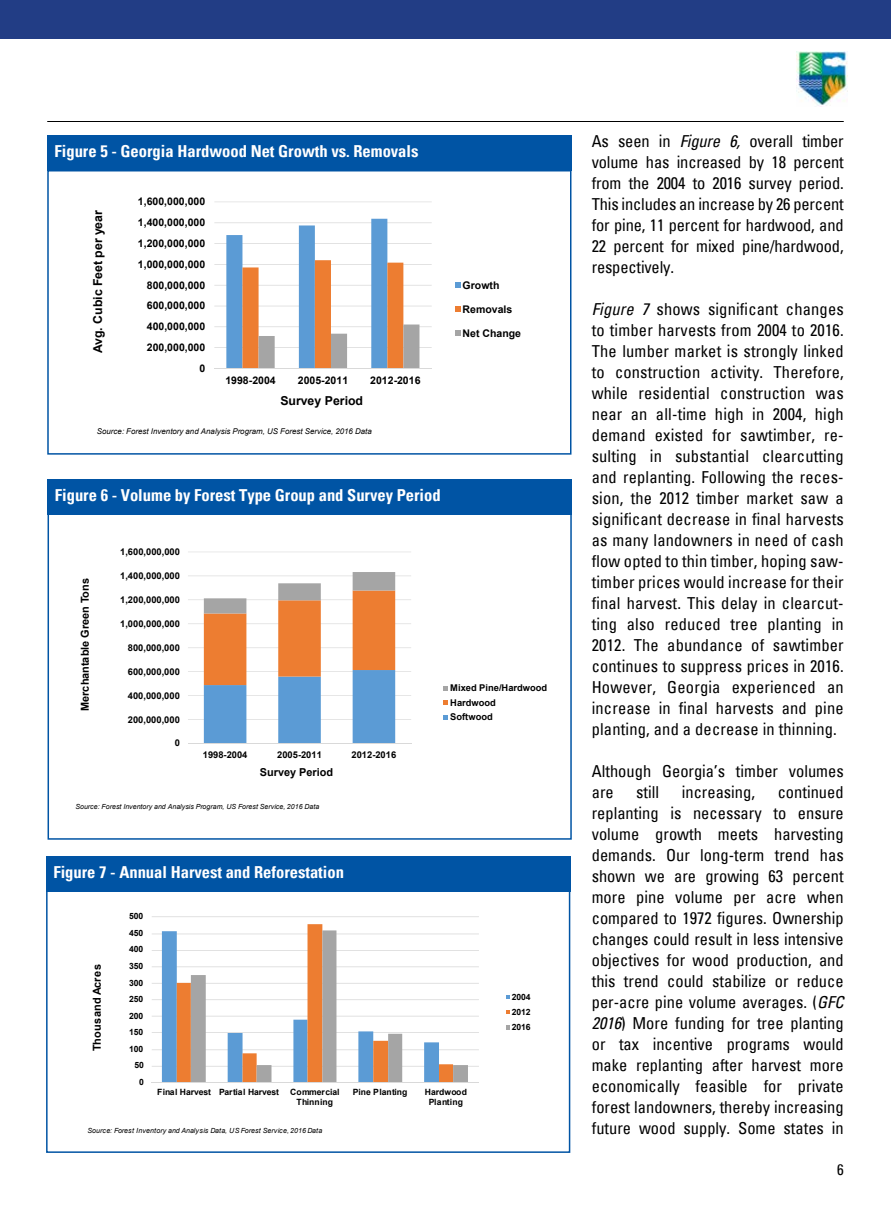
<style>
.page{position:relative;width:891px;height:1215px;background:#fff}
.page>*{position:absolute;margin:0;border:0;box-sizing:border-box;transform-origin:0 0}
.t1{font:condensed 16.5px/21px "Univers";color:#000;text-align:justify}
.t2{font:700 condensed 16.5px "Univers";color:#fff}
.t3{font:condensed 15px "Univers";color:#000}
.t4{font:700 12.3px "Arial";color:#000}
.t5{font:700 10.95px "Arial";color:#000}
.t6{font:700 10.95px "Arial";letter-spacing:.025em;color:#000}
.t7{font:700 10.5px "Arial";letter-spacing:.005em;color:#000}
.t8{font:700 9.3px/14.5px "Arial";color:#000}
.t9{font:700 8.55px/10.2px "Arial";letter-spacing:-.01em;color:#000;text-align:center}
.t10{font:italic 7.95px "Arial";letter-spacing:.005em;color:#000}
.t11{font:italic 7.05px "Arial";letter-spacing:.005em;color:#000}
.s1{font-style:italic}
</style>
<div class="page">
<hr style="left:47px;top:121px;width:797px;height:1px;background:#000">
<img style="left:797px;top:51px;width:51px;height:55px">
<div style="left:48px;top:479px;width:524px;height:36px;background:#0054a4"></div>
<div style="left:0;top:0;width:891px;height:38px;background:#223d85"></div>
<div style="left:47px;top:135px;width:525px;height:36px;background:#0054a4"></div>
<div style="left:46px;top:856px;width:524px;height:35px;background:#0054a4"></div>
<div style="left:47px;top:170px;width:525px;height:285px;border:2px solid #0054a4"></div>
<div style="left:48px;top:513px;width:524px;height:327px;border:2px solid #0054a4"></div>
<div style="left:46px;top:888px;width:524px;height:265px;border:2px solid #0054a4"></div>
<hr style="left:152px;top:1066px;width:327px;height:1px;background:#d9d9d9">
<hr style="left:152px;top:1049px;width:327px;height:1px;background:#d9d9d9">
<hr style="left:152px;top:1032px;width:327px;height:1px;background:#d9d9d9">
<hr style="left:152px;top:1016px;width:327px;height:1px;background:#d9d9d9">
<hr style="left:152px;top:999px;width:327px;height:1px;background:#d9d9d9">
<hr style="left:152px;top:983px;width:327px;height:1px;background:#d9d9d9">
<hr style="left:152px;top:966px;width:327px;height:1px;background:#d9d9d9">
<hr style="left:152px;top:950px;width:327px;height:1px;background:#d9d9d9">
<hr style="left:152px;top:934px;width:327px;height:1px;background:#d9d9d9">
<hr style="left:152px;top:916px;width:327px;height:1px;background:#d9d9d9">
<svg style="left:162px;top:930px;width:306px;height:152px"></svg>
<hr style="left:152px;top:1082px;width:327px;height:1px;background:#d9d9d9">
<svg style="left:506px;top:995px;width:4px;height:4px"></svg>
<svg style="left:506px;top:1010px;width:4px;height:4px"></svg>
<svg style="left:506px;top:1025px;width:4px;height:5px"></svg>
<hr style="left:188px;top:719px;width:223px;height:1px;background:#d9d9d9">
<hr style="left:188px;top:695px;width:223px;height:1px;background:#d9d9d9">
<hr style="left:188px;top:671px;width:223px;height:1px;background:#d9d9d9">
<hr style="left:188px;top:647px;width:223px;height:1px;background:#d9d9d9">
<hr style="left:188px;top:623px;width:223px;height:1px;background:#d9d9d9">
<hr style="left:188px;top:599px;width:223px;height:1px;background:#d9d9d9">
<hr style="left:188px;top:576px;width:223px;height:1px;background:#d9d9d9">
<hr style="left:188px;top:552px;width:223px;height:1px;background:#d9d9d9">
<svg style="left:204px;top:572px;width:191px;height:171px"></svg>
<hr style="left:188px;top:743px;width:223px;height:1px;background:#d9d9d9">
<svg style="left:444px;top:686px;width:4px;height:5px"></svg>
<svg style="left:444px;top:700px;width:4px;height:5px"></svg>
<svg style="left:444px;top:715px;width:4px;height:5px"></svg>
<hr style="left:214px;top:347px;width:218px;height:1px;background:#d9d9d9">
<hr style="left:214px;top:326px;width:218px;height:1px;background:#d9d9d9">
<hr style="left:214px;top:306px;width:218px;height:1px;background:#d9d9d9">
<hr style="left:214px;top:285px;width:218px;height:1px;background:#d9d9d9">
<hr style="left:214px;top:264px;width:218px;height:1px;background:#d9d9d9">
<hr style="left:214px;top:243px;width:218px;height:1px;background:#d9d9d9">
<hr style="left:214px;top:222px;width:218px;height:1px;background:#d9d9d9">
<hr style="left:214px;top:202px;width:218px;height:1px;background:#d9d9d9">
<svg style="left:226px;top:219px;width:193px;height:149px"></svg>
<hr style="left:214px;top:368px;width:218px;height:1px;background:#d9d9d9">
<svg style="left:455px;top:283px;width:5px;height:5px"></svg>
<svg style="left:455px;top:307px;width:5px;height:5px"></svg>
<svg style="left:455px;top:331px;width:5px;height:5px"></svg>
<p class="t2" style="left:55px;top:141px;width:365px">Figure 5 - Georgia Hardwood Net Growth vs. Removals</p>
<p class="t4" style="left:89px;top:353px;width:145px;rotate:-90deg">Avg. Cubic Feet per year</p>
<p class="t7" style="left:138px;top:194px;width:69px">1,600,000,000</p>
<p class="t7" style="left:138px;top:215px;width:69px">1,400,000,000</p>
<p class="t7" style="left:138px;top:236px;width:69px">1,200,000,000</p>
<p class="t7" style="left:138px;top:257px;width:69px">1,000,000,000</p>
<p class="t7" style="left:147px;top:277px;width:60px">800,000,000</p>
<p class="t7" style="left:147px;top:298px;width:60px">600,000,000</p>
<p class="t7" style="left:147px;top:319px;width:60px">400,000,000</p>
<p class="t7" style="left:147px;top:340px;width:60px">200,000,000</p>
<p class="t7" style="left:199px;top:361px;width:7px">0</p>
<p class="t7" style="left:225px;top:373px;width:52px">1998-2004</p>
<p class="t7" style="left:298px;top:373px;width:52px">2005-2011</p>
<p class="t7" style="left:370px;top:373px;width:52px">2012-2016</p>
<p class="t4" style="left:280px;top:392px;width:84px">Survey Period</p>
<p class="t10" style="left:97px;top:426px;width:277px">Source: Forest Inventory and Analysis Program, US Forest Service, 2016 Data</p>
<p class="t7" style="left:463px;top:278px;width:38px">Growth</p>
<p class="t7" style="left:463px;top:302px;width:51px">Removals</p>
<p class="t7" style="left:463px;top:326px;width:60px">Net Change</p>
<p class="t2" style="left:55px;top:485px;width:387px">Figure 6 - Volume by Forest Type Group and Survey Period</p>
<p class="t5" style="left:77px;top:711px;width:134px;rotate:-90deg">Merchantable Green Tons</p>
<p class="t8" style="left:120px;top:544px;width:61px">1,600,000,000</p>
<p class="t8" style="left:120px;top:568px;width:61px">1,400,000,000</p>
<p class="t8" style="left:120px;top:592px;width:61px">1,200,000,000</p>
<p class="t8" style="left:120px;top:616px;width:61px">1,000,000,000</p>
<p class="t8" style="left:128px;top:640px;width:53px">800,000,000</p>
<p class="t8" style="left:128px;top:664px;width:53px">600,000,000</p>
<p class="t8" style="left:128px;top:688px;width:53px">400,000,000</p>
<p class="t8" style="left:128px;top:712px;width:53px">200,000,000</p>
<p class="t8" style="left:175px;top:736px;width:7px">0</p>
<p class="t8" style="left:203px;top:747px;width:46px">1998-2004</p>
<p class="t8" style="left:277px;top:747px;width:46px">2005-2011</p>
<p class="t8" style="left:352px;top:747px;width:46px">2012-2016</p>
<p class="t5" style="left:260px;top:765px;width:75px">Survey Period</p>
<p class="t11" style="left:75px;top:802px;width:245px">Source: Forest Inventory and Analysis Program, US Forest Service, 2016 Data</p>
<p class="t8" style="left:450px;top:681px;width:99px">Mixed Pine/Hardwood<br>Hardwood<br>Softwood</p>
<p class="t2" style="left:53px;top:862px;width:292px">Figure 7 - Annual Harvest and Reforestation</p>
<p class="t9" style="left:129px;top:911px;width:16px">500</p>
<p class="t9" style="left:129px;top:928px;width:16px">450</p>
<p class="t6" style="left:89px;top:1051px;width:88px;rotate:-90deg">Thousand Acres</p>
<p class="t9" style="left:129px;top:944px;width:16px">400</p>
<p class="t9" style="left:129px;top:961px;width:16px">350</p>
<p class="t9" style="left:129px;top:978px;width:16px">300</p>
<p class="t9" style="left:129px;top:994px;width:16px">250</p>
<p class="t9" style="left:129px;top:1011px;width:16px">200</p>
<p class="t9" style="left:129px;top:1027px;width:16px">150</p>
<p class="t9" style="left:129px;top:1044px;width:16px">100</p>
<p class="t9" style="left:135px;top:1060px;width:11px">50</p>
<p class="t9" style="left:139px;top:1077px;width:6px">0</p>
<p class="t9" style="left:512px;top:990px;width:20px;line-height:14.9px;text-align:justify">2004<br>2012<br>2016</p>
<p class="t9" style="left:157px;top:1087px;width:123px">Final Harvest Partial Harvest</p>
<p class="t9" style="left:290px;top:1087px;width:51px">Commercial<br>Thinning</p>
<p class="t9" style="left:353px;top:1087px;width:56px">Pine Planting</p>
<p class="t9" style="left:425px;top:1087px;width:44px">Hardwood<br>Planting</p>
<p class="t11" style="left:88px;top:1126px;width:236px">Source: Forest Inventory and Analysis Data, US Forest Service, 2016 Data</p>
<p class="t1" style="left:592px;top:130px;width:254px">As seen in <span class="s1">Figure 6,</span> overall timber volume has increased by 18 percent from the 2004 to 2016 survey period.<br>This includes an increase by 26 percent for pine, 11 percent for hardwood, and 22 percent for mixed pine/hardwood, respectively.</p>
<p class="t1" style="left:592px;top:298px;width:254px"><span class="s1">Figure 7</span> shows significant changes to timber harvests from 2004 to 2016.<br>The lumber market is strongly linked to construction activity. Therefore, while residential construction was near an all-time high in 2004, high demand existed for sawtimber, re&shy;sulting in substantial clearcutting and replanting. Following the reces&shy;sion, the 2012 timber market saw a significant decrease in final harvests as many landowners in need of cash flow opted to thin timber, hoping saw&shy;timber prices would increase for their final harvest. This delay in clearcut&shy;ting also reduced tree planting in 2012. The abundance of sawtimber continues to suppress prices in 2016.<br>However, Georgia experienced an increase in final harvests and pine planting, and a decrease in thinning.</p>
<p class="t1" style="left:592px;top:760px;width:253px">Although Georgia’s timber volumes are</p>
<p class="t1" style="left:636px;top:781px;width:24px">still</p>
<p class="t1" style="left:682px;top:781px;width:75px">increasing,</p>
<p class="t1" style="left:592px;top:781px;width:254px;text-indent:186px">continued replanting is necessary to ensure volume growth meets harvesting demands. Our long-term trend has shown we are growing 63 percent more pine volume per acre when compared to 1972 figures. Ownership changes could result in less intensive objectives for wood production, and this trend could stabilize or reduce per-acre pine volume averages. (<span class="s1">GFC 2016</span>) More funding for tree planting or tax incentive programs would make replanting after harvest more economically feasible for private forest landowners, thereby increasing future wood supply. Some states in</p>
<p class="t3" style="left:837px;top:1159px;width:8px">6</p>
</div>
